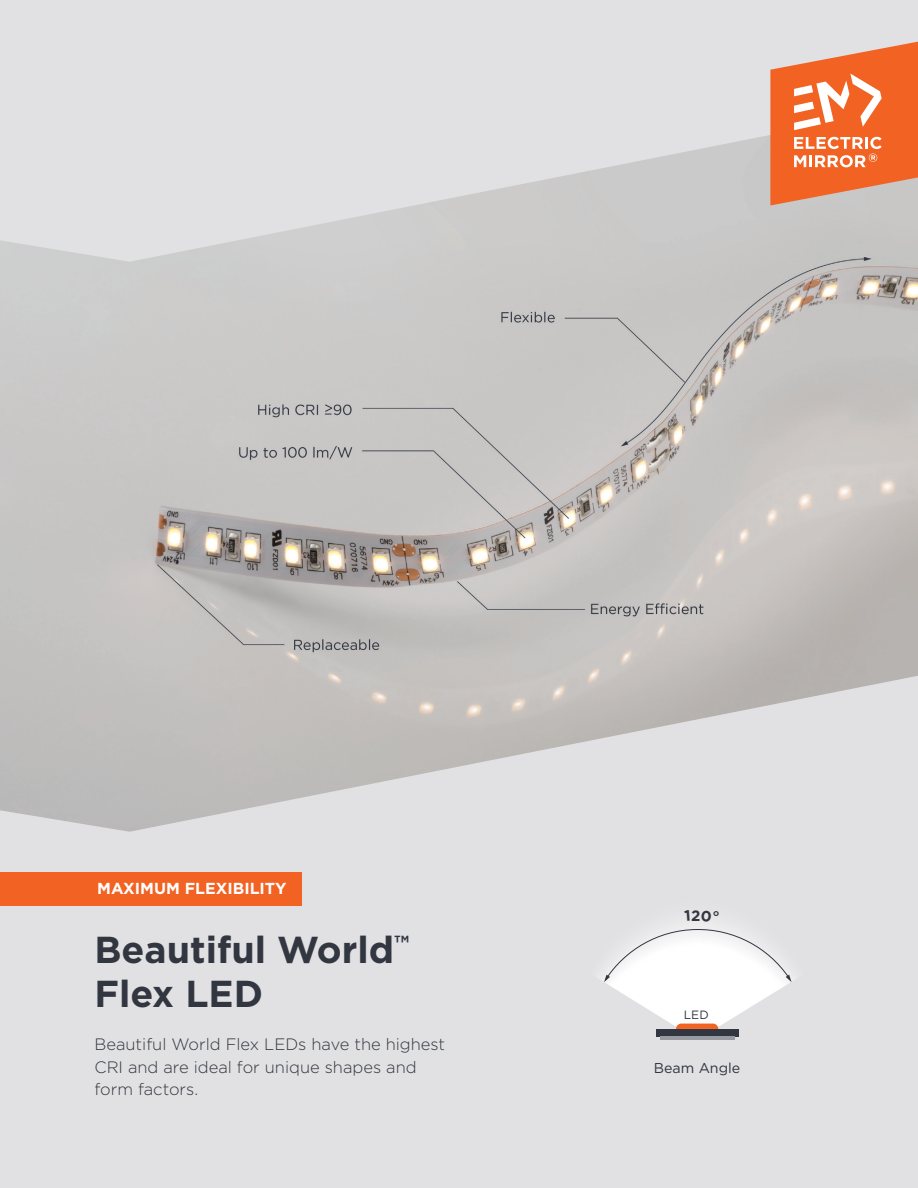
<style>
.page{position:relative;width:918px;height:1188px;background:#e1e1e3}
.page>*{position:absolute;margin:0;border:0;box-sizing:border-box;transform-origin:0 0}
.t1{font:700 37.5px/43.5px "Gotham";color:#323640}
.t2{font:300 16.5px/22.5px "Gotham";color:#323640}
.t3{font:700 15.9px "Gotham";color:#fff}
.t4{font:700 15px "Gotham";color:#323640}
.t5{font:14.25px "Gotham";color:#323640}
.t6{font:12px "Gotham";color:#323640}
</style>
<div class="page">
<div style="left:0;top:872px;width:302px;height:34px;background:#f26223"></div>
<img style="left:0;top:135px;width:918px;height:697px">
<svg style="left:770px;top:42px;width:148px;height:163px;background:#ee8658"></svg>
<svg style="left:600px;top:924px;width:194px;height:116px"></svg>
<p class="t3" style="left:97px;top:878px;width:191px">MAXIMUM FLEXIBILITY</p>
<p class="t1" style="left:94px;top:928px;width:316px">Beautiful World<sup>™<br></sup>Flex LED</p>
<p class="t2" style="left:94px;top:1033px;width:352px">Beautiful World Flex LEDs have the highest<br>CRI and are ideal for unique shapes and form factors.</p>
<p class="t4" style="left:691px;top:905px;width:11px">2</p>
<p class="t6" style="left:684px;top:1007px;width:26px">LED</p>
<p class="t5" style="left:654px;top:1058px;width:88px">Beam Angle</p>
</div>
